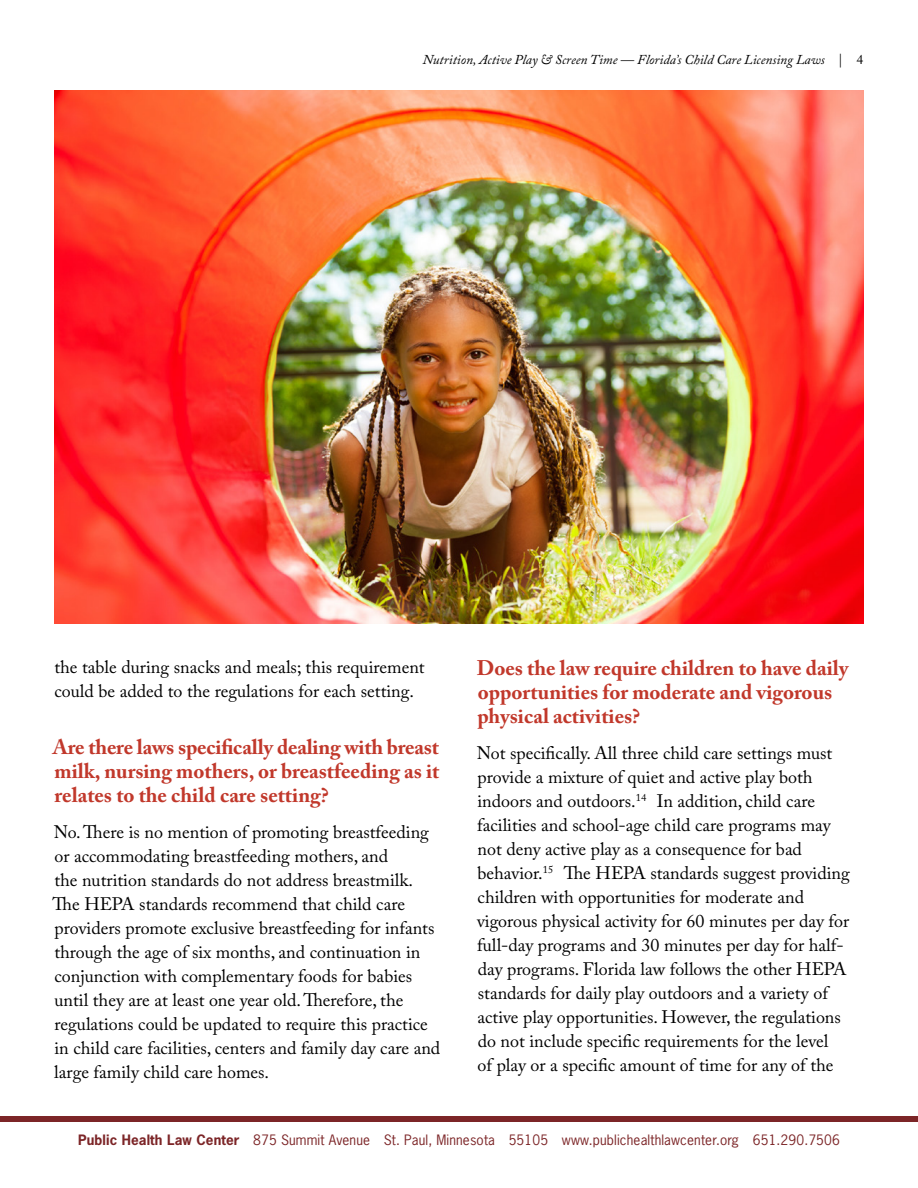
<style>
.page{position:relative;width:918px;height:1188px;background:#fff}
.page>*{position:absolute;margin:0;border:0;box-sizing:border-box;transform-origin:0 0}
._5_subhead{font:700 21px/24px "Adobe Caslon Pro";color:#c1382b;text-align:justify}
._1_body_copy{font:18px/24px "Adobe Caslon Pro";color:#000}
.t1{font:13.5px "News Gothic Std";letter-spacing:.01em;color:#7c2527}
.t2{font:italic 13.5px "Adobe Caslon Pro";color:#000}
.s1{font-style:normal}
.s2{font-weight:700}
</style>
<div class="page">
<div style="left:0;top:1116px;width:918px;height:6px;background:#7c2527"></div>
<img style="left:54px;top:90px;width:810px;height:534px">
<p class="t2" style="left:423px;top:52px;width:442px">Nutrition, Active Play &amp; Screen Time — Florida’s Child Care Licensing Laws <span class="s1">| 4</span></p>
<p class="_1_body_copy" style="left:54px;top:655px;width:372px">the table during snacks and meals; this requirement could be added to the regulations for each setting.</p>
<p class="_5_subhead" style="left:53px;top:735px;width:388px">Are there laws specifically dealing with breast milk, nursing mothers, or breastfeeding as it relates to the child care setting?</p>
<p class="_1_body_copy" style="left:53px;top:820px;width:389px">No. There is no mention of promoting breastfeeding or accommodating breastfeeding mothers, and<br>the nutrition standards do not address breastmilk.<br>The HEPA standards recommend that child care providers promote exclusive breastfeeding for infants through the age of six months, and continuation in conjunction with complementary foods for babies until they are at least one year old. Therefore, the regulations could be updated to require this practice in child care facilities, centers and family day care and large family child care homes.</p>
<p class="_5_subhead" style="left:477px;top:656px;width:373px;text-align:left">Does the law require children to have daily opportunities for moderate and vigorous physical activities?</p>
<p class="_1_body_copy" style="left:477px;top:741px;width:375px">Not specifically. All three child care settings must provide a mixture of quiet and active play both indoors and outdoors.<sup>14</sup> In addition, child care facilities and school-age child care programs may not deny active play as a consequence for bad behavior.<sup>15</sup> The HEPA standards suggest providing children with opportunities for moderate and vigorous physical activity for 60 minutes per day for full-day programs and 30 minutes per day for half&shy;day programs. Florida law follows the other HEPA standards for daily play outdoors and a variety of active play opportunities. However, the regulations do not include specific requirements for the level<br>of play or a specific amount of time for any of the</p>
<p class="t1" style="left:78px;top:1131px;width:763px"><span class="s2">Public Health Law Center</span> 875 Summit Avenue St. Paul, Minnesota 55105 www.publichealthlawcenter.org 651.290.7506</p>
</div>
